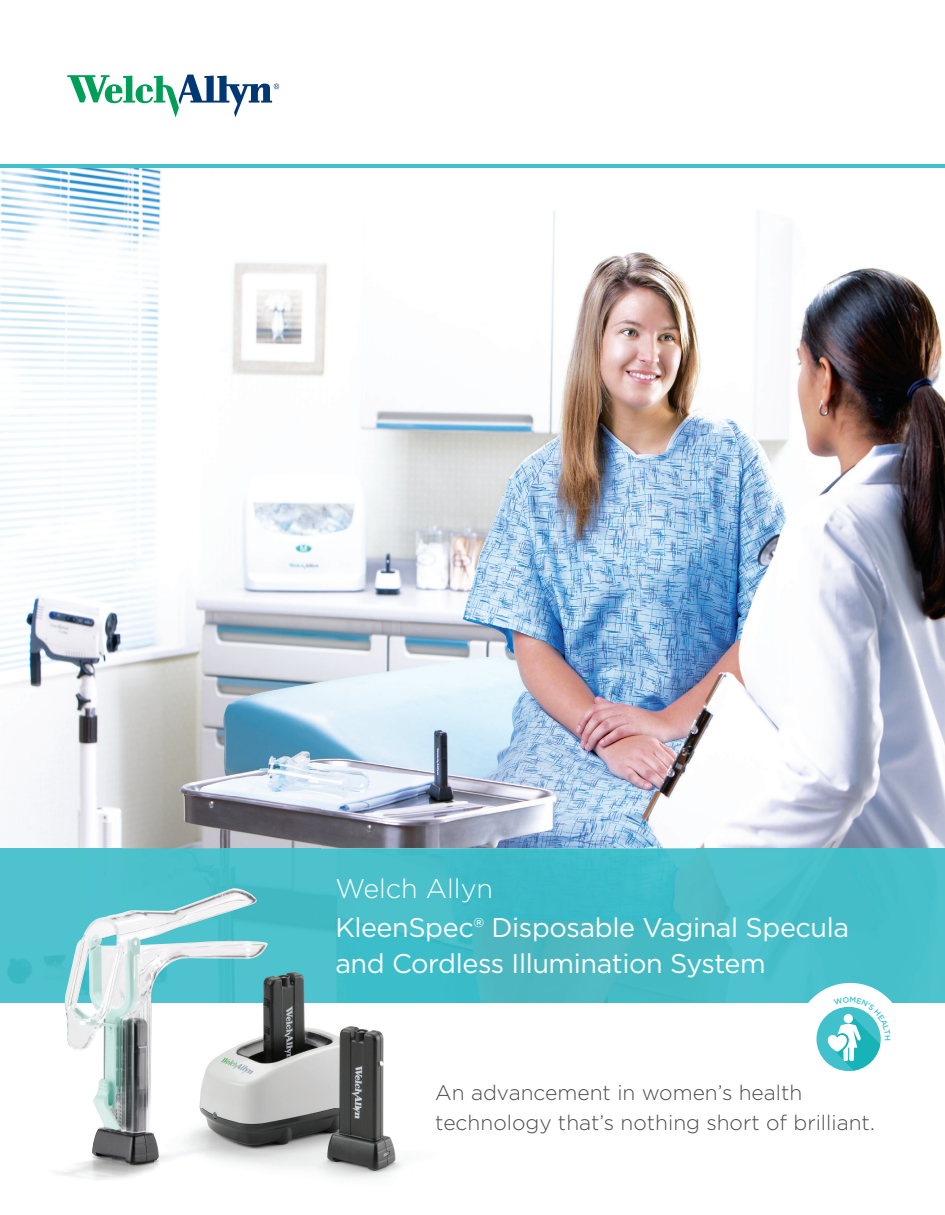
<style>
.page{position:relative;width:945px;height:1215px;background:#fff}
.page>*{position:absolute;margin:0;border:0;box-sizing:border-box;transform-origin:0 0}
.t1{font:27px/36px "Gotham";letter-spacing:-.015em;color:#fff}
.t2{font:300 27px "Gotham";color:#fff}
.t3{font:300 21px/30px "Gotham";color:#4a4a4b}
</style>
<div class="page">
<img style="left:0;top:168px;width:945px;height:680px">
<img style="left:0;top:848px;width:24px;height:155px">
<img style="left:321px;top:848px;width:375px;height:103px">
<div style="left:696px;top:848px;width:249px;height:155px;background:#48c0cb"></div>
<img style="left:441px;top:951px;width:255px;height:52px">
<img style="left:155px;top:934px;width:286px;height:244px">
<img style="left:24px;top:951px;width:131px;height:229px">
<img style="left:24px;top:796px;width:297px;height:52px">
<div style="left:24px;top:848px;width:198px;height:103px;background:#4ec3ce"></div>
<img style="left:222px;top:848px;width:99px;height:86px">
<img style="left:64px;top:888px;width:204px;height:276px">
<div style="left:796px;top:983px;width:109px;height:108px;background:#fff;border-radius:50%"></div>
<div style="left:816px;top:1007px;width:65px;height:64px;background:#40c1cc;border-radius:50%"></div>
<svg style="left:67px;top:75px;width:212px;height:42px"></svg>
<hr style="left:0;top:165px;width:945px;height:3px;background:#40c1cc">
<svg style="left:828px;top:997px;width:63px;height:74px"></svg>
<p class="t2" style="left:335px;top:872px;width:159px">Welch Allyn</p>
<p class="t1" style="left:335px;top:909px;width:515px">KleenSpec® Disposable Vaginal Specula and Cordless Illumination System</p>
<p class="t3" style="left:435px;top:1077px;width:441px">An advancement in women’s health technology that’s nothing short of brilliant.</p>
</div>
